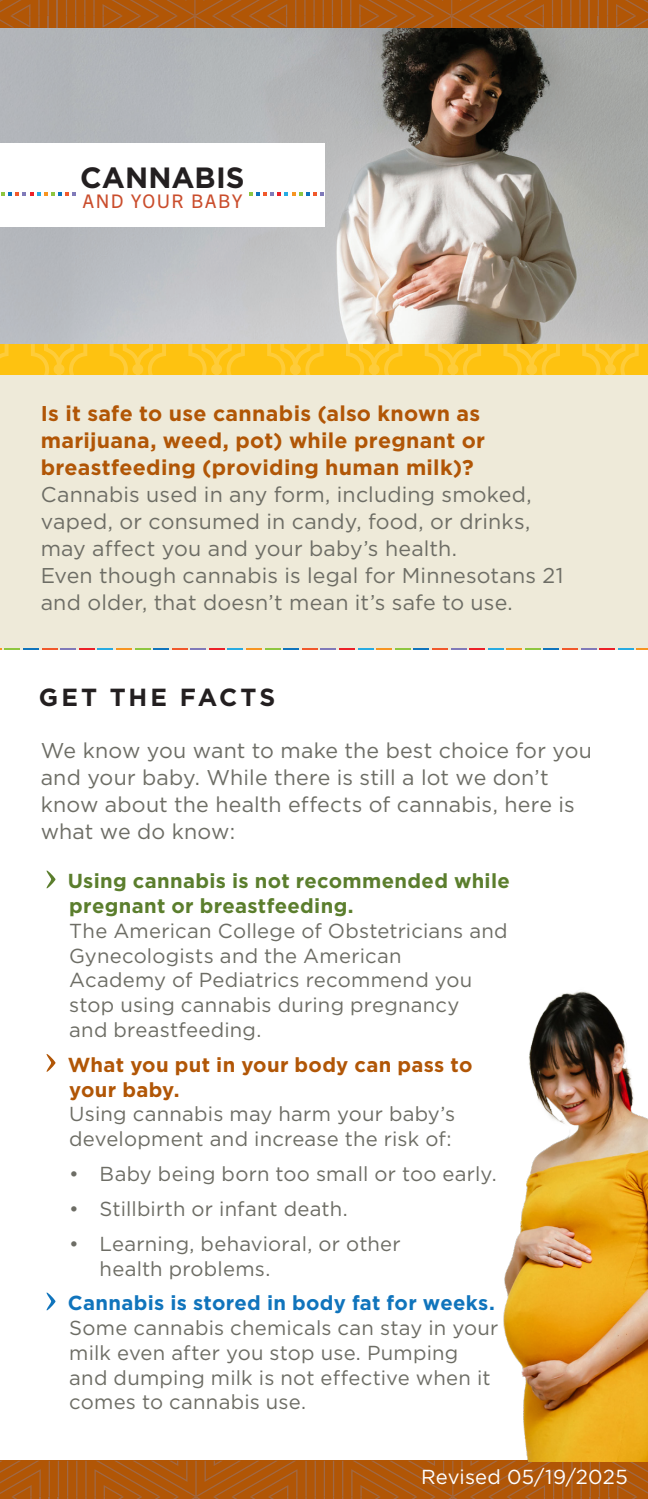
<style>
.page{position:relative;width:648px;height:1499px;background:#fff}
.page>*{position:absolute;margin:0;border:0;box-sizing:border-box;transform-origin:0 0}
.t1{font:700 29.25px "Gotham";color:#231f20}
.t2{font:700 24.75px "Gotham";letter-spacing:.12em;color:#231f20}
.t3{font:21.38px/27px "Gotham";letter-spacing:.01em;color:#6d6d65}
.t4{font:700 21.38px/27px "Gotham";letter-spacing:.015em;color:#b15606}
.t5{font:20.25px/24.8px "Gotham";letter-spacing:.01em;color:#6d6d65}
.t6{font:700 20.25px/24.8px "Gotham";letter-spacing:.015em;color:#5b7e2d}
.t7{font:700 20.25px/24.8px "Gotham";letter-spacing:.015em;color:#b15606}
.t8{font:700 20.25px "Gotham";letter-spacing:.015em;color:#1074bc}
.t9{font:20.25px "Gotham";letter-spacing:.005em;color:#fff}
.t10{font:18.9px "Trade Gothic Next LT Pro";letter-spacing:.075em;color:#ca4d2c}
</style>
<div class="page">
<div style="left:0;top:332px;width:648px;height:318px;background:#eeead9"></div>
<img style="left:0;top:28px;width:648px;height:316px">
<svg style="left:0;top:344px;width:648px;height:30px;background:#fec419"></svg>
<div style="left:369px;top:364px;width:11px;height:10px;border:4px solid #fff;border-radius:50%"></div>
<svg style="left:0;top:1460px;width:648px;height:38px;background:#ae580e"></svg>
<div style="left:0;top:139px;width:328px;height:92px;background:#231f20;opacity:.75"></div>
<svg style="left:249px;top:192px;width:75px;height:3px"></svg>
<svg style="left:1px;top:192px;width:75px;height:3px"></svg>
<svg style="left:0;top:648px;width:648px;height:1px"></svg>
<svg style="left:46px;top:870px;width:10px;height:19px"></svg>
<svg style="left:46px;top:1054px;width:10px;height:18px"></svg>
<svg style="left:46px;top:1292px;width:10px;height:19px"></svg>
<div style="left:0;top:0;width:648px;height:28px;background:#b15606"></div>
<svg style="left:597px;top:0;width:51px;height:28px"></svg>
<svg style="left:589px;top:0;width:1px;height:28px"></svg>
<svg style="left:0;top:0;width:49px;height:28px"></svg>
<svg style="left:57px;top:0;width:1px;height:28px"></svg>
<svg style="left:66px;top:0;width:515px;height:28px"></svg>
<img style="left:503px;top:991px;width:145px;height:470px">
<h1 class="t1" style="left:80px;top:158px;width:166px">CANNABIS</h1>
<h1 class="t10" style="left:82px;top:188px;width:162px">AND YOUR BABY</h1>
<p class="t4" style="left:41px;top:400px;width:446px">Is it safe to use cannabis (also known as marijuana, weed, pot) while pregnant or breastfeeding (providing human milk)?</p>
<p class="t3" style="left:41px;top:481px;width:492px;text-align:justify">Cannabis used in any form, including smoked, vaped, or consumed in candy, food, or drinks, may affect you and your baby’s health.</p>
<p class="t3" style="left:41px;top:562px;width:524px">Even though cannabis is legal for Minnesotans 21 and older, that doesn’t mean it’s safe to use.</p>
<h2 class="t2" style="left:39px;top:681px;width:238px">GET THE FACTS</h2>
<p class="t3" style="left:41px;top:736px;width:553px">We know you want to make the best choice for you and your baby. While there is still a lot we don’t know about the health effects of cannabis, here is what we do know:</p>
<p class="t6" style="left:68px;top:868px;width:444px">Using cannabis is not recommended while pregnant or breastfeeding.</p>
<p class="t5" style="left:69px;top:918px;width:440px">The American College of Obstetricians and Gynecologists and the American<br>Academy of Pediatrics recommend you stop using cannabis during pregnancy<br>and breastfeeding.</p>
<p class="t7" style="left:68px;top:1052px;width:406px">What you put in your body can pass to your baby.</p>
<p class="t5" style="left:69px;top:1101px;width:387px">Using cannabis may harm your baby’s development and increase the risk of:</p>
<p class="t5" style="left:69px;top:1161px;width:429px">• Baby being born too small or too early.</p>
<p class="t5" style="left:69px;top:1195px;width:280px">• Stillbirth or infant death.</p>
<p class="t5" style="left:100px;top:1230px;width:303px;text-indent:-30px">• Learning, behavioral, or other health problems.</p>
<p class="t8" style="left:68px;top:1289px;width:429px">Cannabis is stored in body fat for weeks.</p>
<p class="t5" style="left:69px;top:1315px;width:431px">Some cannabis chemicals can stay in your milk even after you stop use. Pumping and dumping milk is not effective when it comes to cannabis use.</p>
<p class="t9" style="left:421px;top:1463px;width:208px">Revised 05/19/2025</p>
</div>
